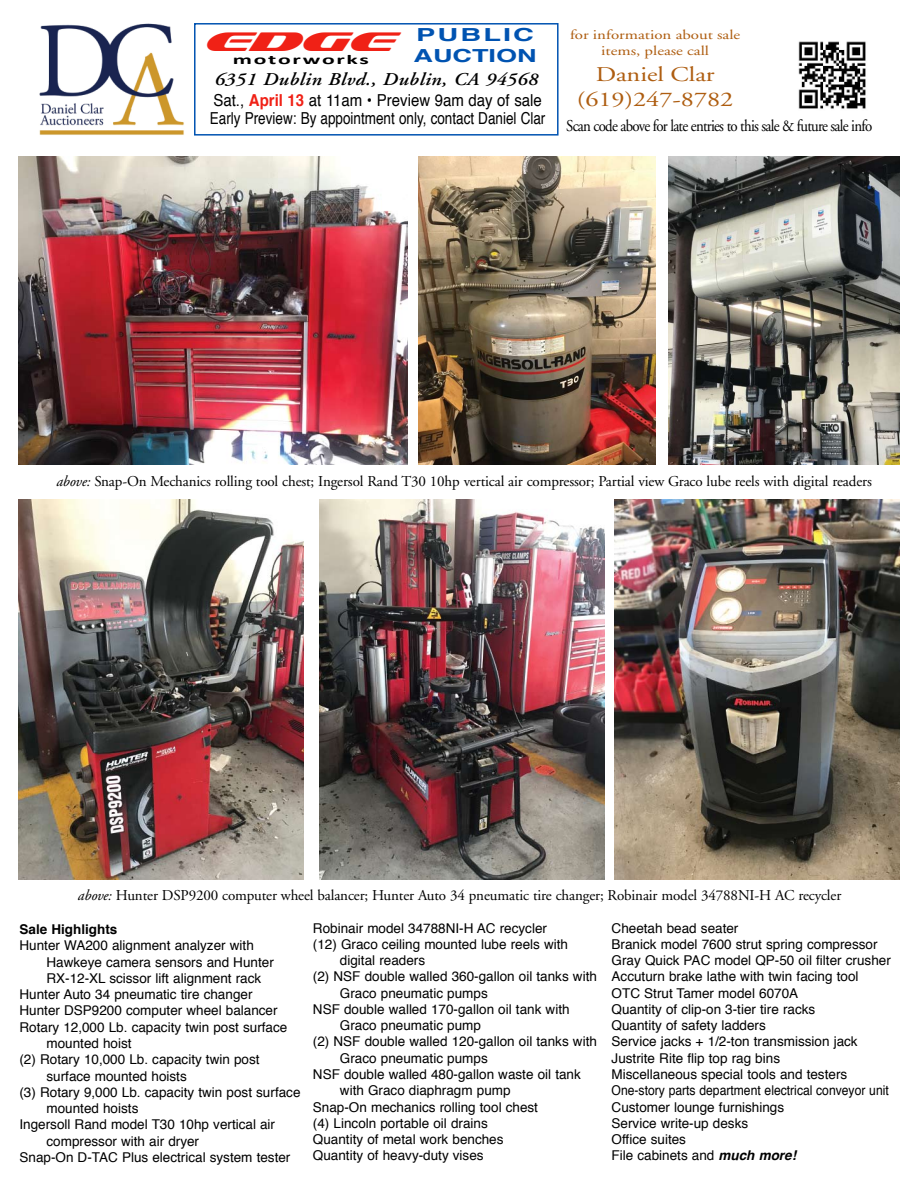
<style>
.page{position:relative;width:918px;height:1188px;background:#fff}
.page>*{position:absolute;margin:0;border:0;box-sizing:border-box;transform-origin:0 0}
.t1{font:italic 27px "Sofachrome Rg";color:#f02116;scale:1.5 1}
.t2{font:21px/25.2px "Adobe Garamond";color:#ae5d10;text-align:center;scale:1.25 1}
.t3{font:italic 600 18px "Adobe Garamond";letter-spacing:.025em;color:#000;scale:1.1 1}
.t4{font:700 18px/21px "Helvetica";color:#0053b1;scale:1.6 1}
.t5{font:16.5px/18px "Helvetica";color:#000;scale:.91 1}
.t6{font:16.5px "Adobe Garamond";letter-spacing:-.05em;color:#000;scale:.9 1}
.t7{font:15px "Adobe Garamond";letter-spacing:-.01em;color:#000}
.t8{font:13.5px/16.2px "Helvetica";color:#000}
.t9{font:13.5px/16.2px "Adobe Garamond";color:#ae5d10;text-align:center;scale:1.25 1}
.t10{font:700 13.5px "Helvetica";color:#000}
.t11{font:700 13.5px "Calibri";letter-spacing:.075em;color:#000;scale:1.75 1}
.s1{font-weight:700;color:#f02116}
.s2{font-style:italic}
.s3{font-weight:700;font-style:italic}
</style>
<div class="page">
<img style="left:39px;top:23px;width:145px;height:112px">
<img style="left:798px;top:41px;width:68px;height:68px">
<img style="left:668px;top:157px;width:231px;height:308px">
<img style="left:18px;top:157px;width:389px;height:308px">
<img style="left:419px;top:157px;width:237px;height:308px">
<div style="left:194px;top:23px;width:365px;height:113px;border:2px solid #0053b1"></div>
<img style="left:18px;top:500px;width:285px;height:380px">
<img style="left:320px;top:500px;width:285px;height:380px">
<img style="left:615px;top:500px;width:285px;height:380px">
<h1 class="t1" style="left:201px;top:24px;width:128px">EDGE</h1>
<p class="t11" style="left:233px;top:51px;width:79px">motorworks</p>
<h3 class="t4" style="left:414px;top:24px;width:78px">PUBLIC<br>AUCTION</h3>
<h3 class="t3" style="left:215px;top:69px;width:296px">6351 Dublin Blvd., Dublin, CA 94568</h3>
<p class="t5" style="left:210px;top:91px;width:370px">Sat., <span class="s1">April 13</span> at 11am • Preview 9am day of sale<br>Early Preview: By appointment only, contact Daniel Clar</p>
<p class="t9" style="left:570px;top:27px;width:138px">for information about sale items, please call</p>
<h2 class="t2" style="left:577px;top:62px;width:127px">Daniel Clar (619)247-8782</h2>
<p class="t6" style="left:566px;top:117px;width:341px">Scan code above for late entries to this sale &amp; future sale info</p>
<p class="t7" style="left:56px;top:473px;width:817px"><span class="s2">above:</span> Snap-On Mechanics rolling tool chest; Ingersol Rand T30 10hp vertical air compressor; Partial view Graco lube reels with digital readers</p>
<p class="t7" style="left:78px;top:887px;width:765px"><span class="s2">above:</span> Hunter DSP9200 computer wheel balancer; Hunter Auto 34 pneumatic tire changer; Robinair model 34788NI-H AC recycler</p>
<p class="t10" style="left:20px;top:918px;width:99px">Sale Highlights</p>
<p class="t8" style="left:20px;top:938px;width:236px">Hunter WA200 alignment analyzer with</p>
<p class="t8" style="left:46px;top:954px;width:229px">Hawkeye camera sensors and Hunter</p>
<p class="t8" style="left:46px;top:971px;width:216px">RX-12-XL scissor lift alignment rack</p>
<p class="t8" style="left:20px;top:987px;width:235px">Hunter Auto 34 pneumatic tire changer</p>
<p class="t8" style="left:20px;top:1003px;width:260px">Hunter DSP9200 computer wheel balancer</p>
<p class="t8" style="left:20px;top:1019px;width:269px">Rotary 12,000 Lb. capacity twin post surface</p>
<p class="t8" style="left:46px;top:1036px;width:87px">mounted hoist</p>
<p class="t8" style="left:20px;top:1052px;width:242px">(2) Rotary 10,000 Lb. capacity twin post</p>
<p class="t8" style="left:46px;top:1068px;width:142px">surface mounted hoists</p>
<p class="t8" style="left:20px;top:1084px;width:283px">(3) Rotary 9,000 Lb. capacity twin post surface</p>
<p class="t8" style="left:46px;top:1101px;width:93px">mounted hoists</p>
<p class="t8" style="left:20px;top:1117px;width:257px">Ingersoll Rand model T30 10hp vertical air</p>
<p class="t8" style="left:46px;top:1133px;width:154px">compressor with air dryer</p>
<p class="t8" style="left:20px;top:1149px;width:272px">Snap-On D-TAC Plus electrical system tester</p>
<p class="t8" style="left:313px;top:920px;width:236px">Robinair model 34788NI-H AC recycler</p>
<p class="t8" style="left:313px;top:936px;width:257px">(12) Graco ceiling mounted lube reels with</p>
<p class="t8" style="left:340px;top:953px;width:87px">digital readers</p>
<p class="t8" style="left:313px;top:969px;width:286px">(2) NSF double walled 360-gallon oil tanks with</p>
<p class="t8" style="left:340px;top:985px;width:149px">Graco pneumatic pumps</p>
<p class="t8" style="left:313px;top:1002px;width:258px">NSF double walled 170-gallon oil tank with</p>
<p class="t8" style="left:340px;top:1018px;width:143px">Graco pneumatic pump</p>
<p class="t8" style="left:313px;top:1034px;width:286px">(2) NSF double walled 120-gallon oil tanks with</p>
<p class="t8" style="left:340px;top:1050px;width:149px">Graco pneumatic pumps</p>
<p class="t8" style="left:313px;top:1067px;width:269px">NSF double walled 480-gallon waste oil tank</p>
<p class="t8" style="left:340px;top:1083px;width:172px">with Graco diaphragm pump</p>
<p class="t8" style="left:313px;top:1099px;width:227px">Snap-On mechanics rolling tool chest</p>
<p class="t8" style="left:313px;top:1115px;width:176px">(4) Lincoln portable oil drains</p>
<p class="t8" style="left:313px;top:1132px;width:192px">Quantity of metal work benches</p>
<p class="t8" style="left:313px;top:1148px;width:172px">Quantity of heavy-duty vises</p>
<p class="t8" style="left:612px;top:920px;width:281px">Cheetah bead seater<br>Branick model 7600 strut spring compressor Gray Quick PAC model QP-50 oil filter crusher Accuturn brake lathe with twin facing tool<br>OTC Strut Tamer model 6070A<br>Quantity of clip-on 3-tier tire racks<br>Quantity of safety ladders<br>Service jacks + 1/2-ton transmission jack Justrite Rite flip top rag bins<br>Miscellaneous special tools and testers One-story parts department electrical conveyor unit Customer lounge furnishings<br>Service write-up desks<br>Office suites<br>File cabinets and <span class="s3">much more!</span></p>
</div>
